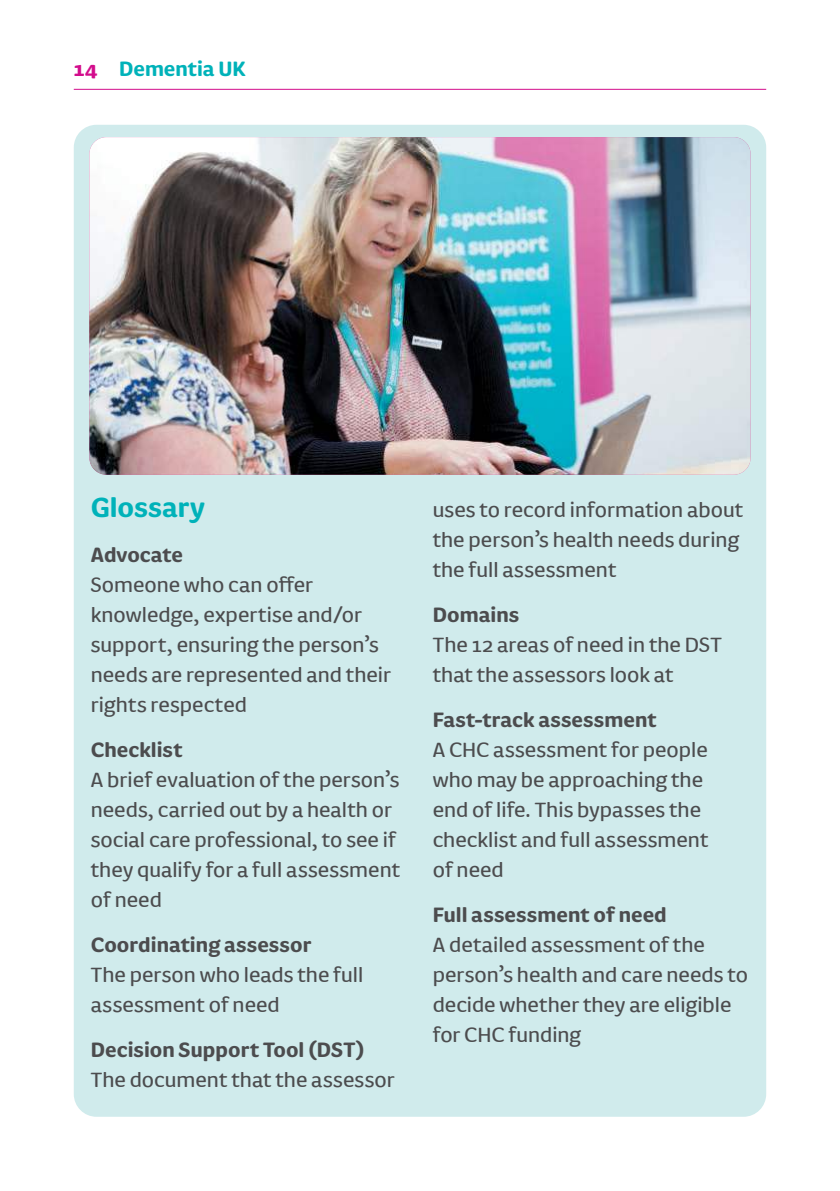
<style>
.page{position:relative;width:840px;height:1191px;background:#fff}
.page>*{position:absolute;margin:0;border:0;box-sizing:border-box;transform-origin:0 0}
.t1{font:32px ".notdef";color:#00b2b9}
.t2{font:24px/30px "FS Pimlico";color:#4c4c4e}
.t3{font:24px ".notdef";color:#4c4c4e}
.t4{font:24px ".notdef";color:#00b2b9}
.s1{color:#d30d8c}
</style>
<div class="page">
<hr style="left:74px;top:89px;width:691px;height:1px;background:#d30d8c">
<div style="left:74px;top:125px;width:691px;height:991px;background:#d0ebec;border-radius:23px"></div>
<img style="left:89px;top:137px;width:661px;height:338px">
<p class="t4" style="left:74px;top:54px;width:173px"><span class="s1">14</span> Dementia UK</p>
<h1 class="t1" style="left:91px;top:495px;width:116px">Glossary</h1>
<p class="t3" style="left:91px;top:545px;width:94px">Advocate</p>
<p class="t2" style="left:91px;top:569px;width:301px">Someone who can o昀昀er knowledge, expertise and/or support, ensuring the person’s needs are represented and their rights respected</p>
<p class="t3" style="left:91px;top:740px;width:93px">Checklist</p>
<p class="t2" style="left:91px;top:766px;width:311px">A brief evaluation of the person’s needs, carried out by a health or social care professional, to see if they qualify for a full assessment of need</p>
<p class="t3" style="left:91px;top:935px;width:222px">Coordinating assessor</p>
<p class="t2" style="left:91px;top:961px;width:274px">The person who leads the full assessment of need</p>
<p class="t3" style="left:91px;top:1040px;width:275px">Decision Support Tool (DST)</p>
<p class="t2" style="left:91px;top:1066px;width:305px">The document that the assessor</p>
<p class="t2" style="left:432px;top:496px;width:312px">uses to record information about the person’s health needs during the full assessment</p>
<p class="t3" style="left:432px;top:605px;width:88px">Domains</p>
<p class="t2" style="left:432px;top:631px;width:290px">The 12 areas of need in the DST that the assessors look at</p>
<p class="t3" style="left:432px;top:710px;width:225px">Fast-track assessment</p>
<p class="t2" style="left:432px;top:736px;width:277px">A CHC assessment for people who may be approaching the end of life. This bypasses the checklist and full assessment of need</p>
<p class="t3" style="left:432px;top:905px;width:235px">Full assessment of need</p>
<p class="t2" style="left:432px;top:931px;width:316px">A detailed assessment of the person’s health and care needs to decide whether they are eligible for CHC funding</p>
</div>
